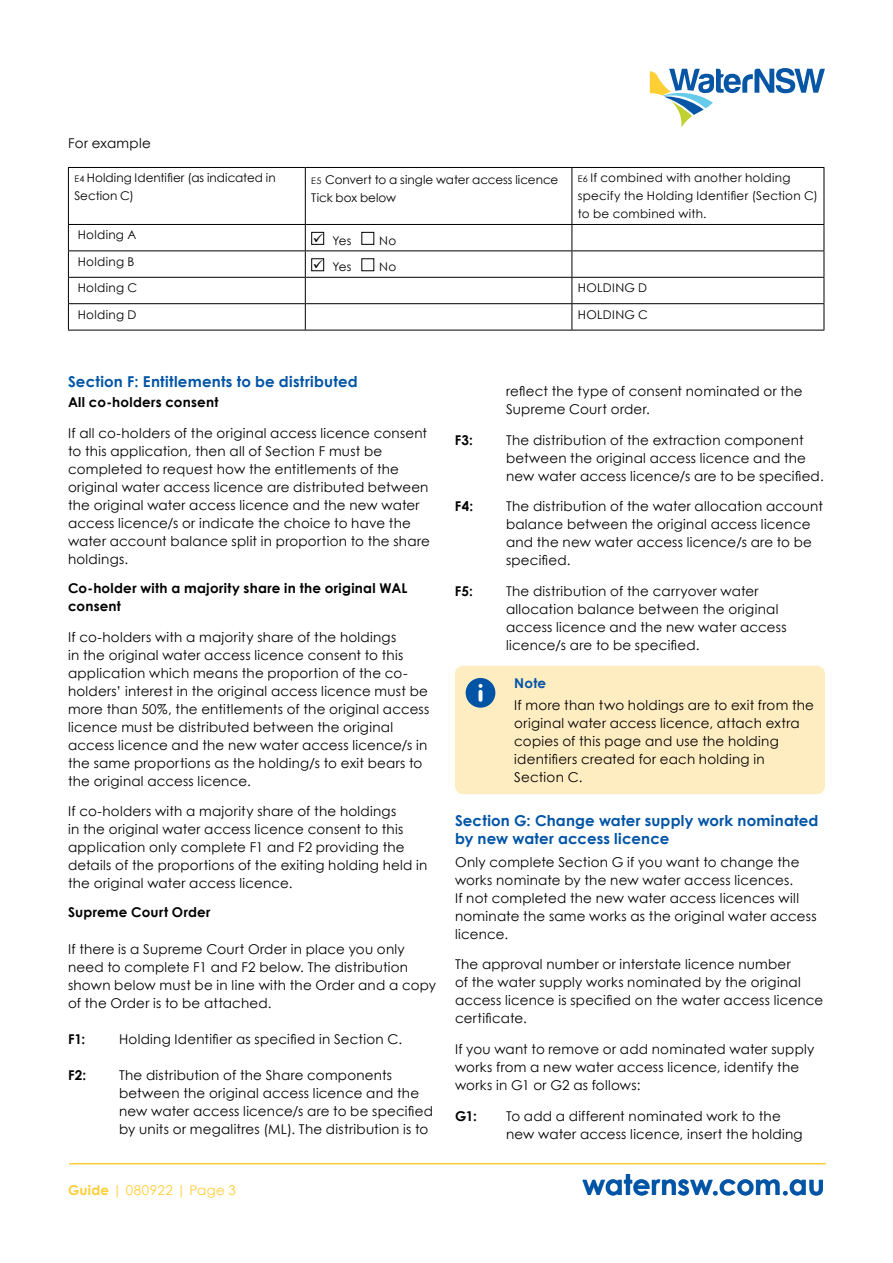
<style>
.page{position:relative;width:893px;height:1263px;background:#fff}
.page>*{position:absolute;margin:0;border:0;box-sizing:border-box;transform-origin:0 0}
.t1{font:700 28.5px "Century Gothic";color:#0054a6}
.t2{font:700 15px/18.8px "Century Gothic";letter-spacing:.015em;color:#0054a6}
.t3{font:13.5px/18px "Century Gothic";letter-spacing:.015em;color:#000}
.t4{font:700 13.5px/18px "Century Gothic";letter-spacing:.02em;color:#000}
.t5{font:13.5px "Century Gothic";letter-spacing:.025em;color:#ffce35}
.t6{font:700 13.5px "Century Gothic";color:#0054a6}
.t7{font:12px/18px "Century Gothic";letter-spacing:.02em;color:#000}
.t8{font:12px/18px "Century Gothic";color:#000}
.s1{font-size:9px}
.s2{font-weight:700}
</style>
<div class="page">
<svg style="left:650px;top:68px;width:175px;height:60px"></svg>
<hr style="left:69px;top:1163px;width:757px;height:1px;background:#ffce35">
<hr style="left:68px;top:167px;width:237px;height:1px;background:#000">
<hr style="left:68px;top:168px;width:1px;height:56px;background:#000">
<hr style="left:305px;top:167px;width:267px;height:1px;background:#000">
<hr style="left:305px;top:168px;width:1px;height:56px;background:#000">
<hr style="left:572px;top:167px;width:252px;height:1px;background:#000">
<hr style="left:572px;top:168px;width:1px;height:56px;background:#000">
<hr style="left:824px;top:168px;width:1px;height:56px;background:#000">
<hr style="left:68px;top:224px;width:237px;height:1px;background:#000">
<hr style="left:305px;top:224px;width:267px;height:1px;background:#000">
<hr style="left:572px;top:224px;width:252px;height:1px;background:#000">
<hr style="left:68px;top:250px;width:237px;height:1px;background:#000">
<hr style="left:305px;top:250px;width:267px;height:1px;background:#000">
<hr style="left:572px;top:250px;width:252px;height:1px;background:#000">
<hr style="left:68px;top:277px;width:237px;height:1px;background:#000">
<hr style="left:305px;top:277px;width:267px;height:1px;background:#000">
<hr style="left:572px;top:277px;width:252px;height:1px;background:#000">
<hr style="left:68px;top:303px;width:237px;height:1px;background:#000">
<svg style="left:68px;top:225px;width:1px;height:105px"></svg>
<hr style="left:305px;top:303px;width:267px;height:1px;background:#000">
<svg style="left:305px;top:225px;width:1px;height:105px"></svg>
<hr style="left:572px;top:303px;width:252px;height:1px;background:#000">
<svg style="left:572px;top:225px;width:1px;height:105px"></svg>
<svg style="left:824px;top:225px;width:1px;height:105px"></svg>
<hr style="left:68px;top:330px;width:237px;height:1px;background:#000">
<hr style="left:305px;top:330px;width:267px;height:1px;background:#000">
<hr style="left:572px;top:330px;width:252px;height:1px;background:#000">
<div style="left:311px;top:232px;width:13px;height:13px;border:1px solid #000"></div>
<div style="left:361px;top:232px;width:13px;height:13px;border:1px solid #000"></div>
<div style="left:311px;top:258px;width:13px;height:13px;border:1px solid #000"></div>
<div style="left:455px;top:666px;width:370px;height:128px;background:#ffedc2;border-radius:8px"></div>
<div style="left:466px;top:678px;width:29px;height:30px;background:#0054a6;border-radius:50%"></div>
<svg style="left:478px;top:690px;width:4px;height:12px"></svg>
<svg style="left:478px;top:684px;width:4px;height:4px"></svg>
<p class="t3" style="left:68px;top:134px;width:84px">For example</p>
<p class="t7" style="left:74px;top:169px;width:203px"><span class="s1">E4</span> Holding Identifier (as indicated in<br>Section C)</p>
<p class="t8" style="left:311px;top:170px;width:249px"><span class="s1">E5</span> Convert to a single water access licence<br>Tick box below</p>
<p class="t7" style="left:578px;top:169px;width:242px"><span class="s1">E6</span> If combined with another holding specify the Holding Identifier (Section C) to be combined with.</p>
<p class="t7" style="left:78px;top:226px;width:60px">Holding A</p>
<p class="t7" style="left:313px;top:231px;width:40px">✓ Yes</p>
<p class="t7" style="left:379px;top:231px;width:19px">No</p>
<p class="t7" style="left:78px;top:252px;width:58px">Holding B</p>
<p class="t7" style="left:313px;top:258px;width:40px">✓ Yes</p>
<p class="t7" style="left:379px;top:258px;width:19px">No</p>
<p class="t7" style="left:78px;top:279px;width:61px">Holding C</p>
<p class="t7" style="left:578px;top:279px;width:71px">HOLDING D</p>
<p class="t7" style="left:78px;top:305px;width:60px">Holding D</p>
<p class="t7" style="left:578px;top:305px;width:72px">HOLDING C</p>
<p class="t2" style="left:68px;top:371px;width:291px">Section F: Entitlements to be distributed</p>
<p class="t4" style="left:68px;top:393px;width:152px">All co-holders consent</p>
<p class="t3" style="left:68px;top:424px;width:363px">If all co-holders of the original access licence consent to this application, then all of Section F must be completed to request how the entitlements of the original water access licence are distributed between the original water access licence and the new water access licence/s or indicate the choice to have the water account balance split in proportion to the share holdings.</p>
<p class="t4" style="left:68px;top:578px;width:341px">Co-holder with a majority share in the original WAL consent</p>
<p class="t3" style="left:68px;top:628px;width:363px">If co-holders with a majority share of the holdings<br>in the original water access licence consent to this application which means the proportion of the co&shy;holders’ interest in the original access licence must be more than 50%, the entitlements of the original access licence must be distributed between the original access licence and the new water access licence/s in the same proportions as the holding/s to exit bears to the original access licence.</p>
<p class="t3" style="left:68px;top:802px;width:361px">If co-holders with a majority share of the holdings<br>in the original water access licence consent to this application only complete F1 and F2 providing the details of the proportions of the exiting holding held in the original water access licence.</p>
<p class="t4" style="left:68px;top:903px;width:144px">Supreme Court Order</p>
<p class="t3" style="left:68px;top:940px;width:370px">If there is a Supreme Court Order in place you only need to complete F1 and F2 below. The distribution shown below must be in line with the Order and a copy of the Order is to be attached.</p>
<p class="t4" style="left:68px;top:1029px;width:19px">F1:</p>
<p class="t3" style="left:119px;top:1030px;width:285px">Holding Identifier as specified in Section C.</p>
<p class="t4" style="left:68px;top:1065px;width:20px">F2:</p>
<p class="t3" style="left:119px;top:1066px;width:315px">The distribution of the Share components between the original access licence and the new water access licence/s are to be specified by units or megalitres (ML). The distribution is to</p>
<p class="t3" style="left:506px;top:382px;width:298px">reflect the type of consent nominated or the<br>Supreme Court order.</p>
<p class="t4" style="left:455px;top:430px;width:20px">F3:</p>
<p class="t3" style="left:506px;top:431px;width:319px">The distribution of the extraction component between the original access licence and the new water access licence/s are to be specified.</p>
<p class="t4" style="left:455px;top:497px;width:20px">F4:</p>
<p class="t3" style="left:506px;top:497px;width:318px">The distribution of the water allocation account balance between the original access licence and the new water access licence/s are to be specified.</p>
<p class="t4" style="left:455px;top:582px;width:19px">F5:</p>
<p class="t3" style="left:506px;top:582px;width:282px">The distribution of the carryover water allocation balance between the original access licence and the new water access licence/s are to be specified.</p>
<p class="t6" style="left:514px;top:673px;width:33px">Note</p>
<p class="t3" style="left:514px;top:696px;width:301px">If more than two holdings are to exit from the original water access licence, attach extra copies of this page and use the holding identifiers created for each holding in Section C.</p>
<p class="t2" style="left:455px;top:810px;width:365px">Section G: Change water supply work nominated by new water access licence</p>
<p class="t3" style="left:455px;top:852px;width:363px">Only complete Section G if you want to change the works nominate by the new water access licences.<br>If not completed the new water access licences will nominate the same works as the original water access licence.</p>
<p class="t3" style="left:455px;top:955px;width:370px">The approval number or interstate licence number<br>of the water supply works nominated by the original access licence is specified on the water access licence certificate.</p>
<p class="t3" style="left:455px;top:1040px;width:361px">If you want to remove or add nominated water supply works from a new water access licence, identify the works in G1 or G2 as follows:</p>
<p class="t4" style="left:455px;top:1106px;width:23px">G1:</p>
<p class="t3" style="left:506px;top:1107px;width:298px">To add a different nominated work to the new water access licence, insert the holding</p>
<p class="t5" style="left:68px;top:1180px;width:170px"><span class="s2">Guide</span> | 080922 | Page 3</p>
<h1 class="t1" style="left:583px;top:1163px;width:244px">waternsw.com.au</h1>
</div>
